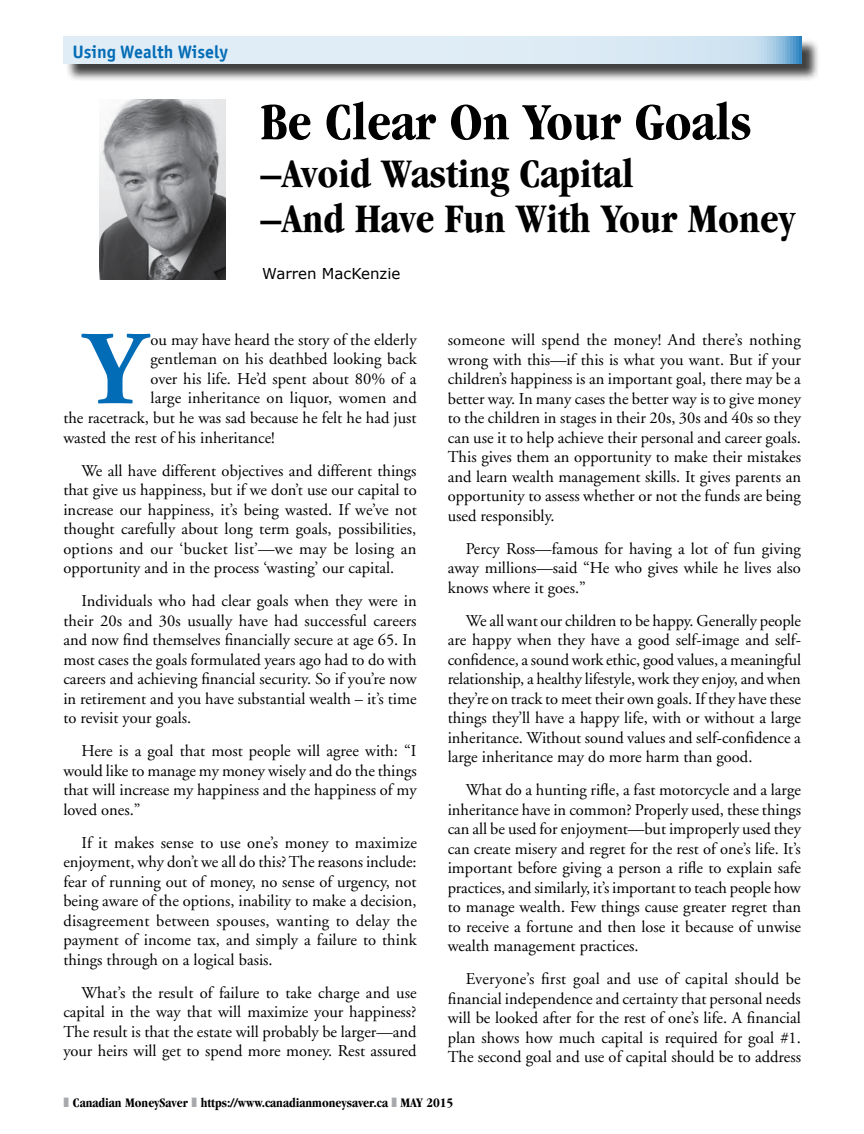
<style>
.page{position:relative;width:864px;height:1134px;background:#fff}
.page>*{position:absolute;margin:0;border:0;box-sizing:border-box;transform-origin:0 0}
.t1{font:700 104.7px "Adobe Garamond";color:#036cb6}
.t2{font:700 condensed 54px "Garamond";color:#000}
.t3{font:700 condensed 42px/45px "Garamond";color:#000}
.t4{font:700 18px "Officina Sans CTT";color:#036cb6}
.t5{font:16.5px/19.5px "Adobe Garamond";color:#000;text-align:justify}
.t6{font:15px "Verdana";color:#000}
.t7{font:700 condensed 13.5px "Garamond";color:#000}
</style>
<div class="page">
<div style="left:66px;top:39px;width:754px;height:43px;background:#000;opacity:.75"></div>
<svg style="left:63px;top:36px;width:738px;height:27px;background:#d8e8f3"></svg>
<img style="left:99px;top:99px;width:126px;height:180px">
<p class="t4" style="left:72px;top:42px;width:157px">Using Wealth Wisely</p>
<h2 class="t2" style="left:261px;top:91px;width:492px">Be Clear On Your Goals</h2>
<h3 class="t3" style="left:261px;top:151px;width:536px">–Avoid Wasting Capital<br>–And Have Fun With Your Money</h3>
<p class="t6" style="left:262px;top:264px;width:140px">Warren MacKenzie</p>
<h1 class="t1" style="left:84px;top:313px;width:62px">Y</h1>
<p class="t5" style="left:151px;top:330px;width:268px">ou may have heard the story of the elderly</p>
<p class="t5" style="left:151px;top:350px;width:268px">gentleman on his deathbed looking back</p>
<p class="t5" style="left:151px;top:369px;width:267px">over his life. He’d spent about 80% of a</p>
<p class="t5" style="left:151px;top:389px;width:268px">large inheritance on liquor, women and</p>
<p class="t5" style="left:63px;top:408px;width:355px">the racetrack, but he was sad because he felt he had just</p>
<p class="t5" style="left:63px;top:428px;width:213px">wasted the rest of his inheritance!</p>
<p class="t5" style="left:63px;top:461px;width:355px;text-indent:18px">We all have different objectives and different things that give us happiness, but if we don’t use our capital to increase our happiness, it’s being wasted. If we’ve not thought carefully about long term goals, possibilities, options and our ‘bucket list’—we may be losing an opportunity and in the process ‘wasting’ our capital.</p>
<p class="t5" style="left:63px;top:592px;width:355px;text-indent:18px">Individuals who had clear goals when they were in their 20s and 30s usually have had successful careers and now find themselves financially secure at age 65. In most cases the goals formulated years ago had to do with careers and achieving financial security. So if you’re now in retirement and you have substantial wealth – it’s time to revisit your goals.</p>
<p class="t5" style="left:63px;top:742px;width:355px;text-indent:18px">Here is a goal that most people will agree with: “I would like to manage my money wisely and do the things that will increase my happiness and the happiness of my loved ones.”</p>
<p class="t5" style="left:63px;top:833px;width:355px;text-indent:18px">If it makes sense to use one’s money to maximize enjoyment, why don’t we all do this? The reasons include: fear of running out of money, no sense of urgency, not being aware of the options, inability to make a decision, disagreement between spouses, wanting to delay the payment of income tax, and simply a failure to think things through on a logical basis.</p>
<p class="t5" style="left:63px;top:983px;width:355px;text-indent:18px">What’s the result of failure to take charge and use capital in the way that will maximize your happiness?<br>The result is that the estate will probably be larger—and your heirs will get to spend more money. Rest assured</p>
<p class="t5" style="left:448px;top:331px;width:355px">someone will spend the money! And there’s nothing wrong with this—if this is what you want. But if your children’s happiness is an important goal, there may be a better way. In many cases the better way is to give money to the children in stages in their 20s, 30s and 40s so they can use it to help achieve their personal and career goals.<br>This gives them an opportunity to make their mistakes and learn wealth management skills. It gives parents an opportunity to assess whether or not the funds are being used responsibly.</p>
<p class="t5" style="left:448px;top:539px;width:355px;text-indent:18px">Percy Ross—famous for having a lot of fun giving away millions—said “He who gives while he lives also knows where it goes.”</p>
<p class="t5" style="left:448px;top:611px;width:355px;text-indent:18px">We all want our children to be happy. Generally people are happy when they have a good self-image and self&shy;confidence, a sound work ethic, good values, a meaningful relationship, a healthy lifestyle, work they enjoy, and when they’re on track to meet their own goals. If they have these things they’ll have a happy life, with or without a large inheritance. Without sound values and self-confidence a large inheritance may do more harm than good.</p>
<p class="t5" style="left:448px;top:781px;width:355px;text-indent:18px">What do a hunting rifle, a fast motorcycle and a large inheritance have in common? Properly used, these things can all be used for enjoyment—but improperly used they can create misery and regret for the rest of one’s life. It’s important before giving a person a rifle to explain safe practices, and similarly, it’s important to teach people how to manage wealth. Few things cause greater regret than to receive a fortune and then lose it because of unwise wealth management practices.</p>
<p class="t5" style="left:448px;top:970px;width:355px;text-indent:18px">Everyone’s first goal and use of capital should be financial independence and certainty that personal needs will be looked after for the rest of one’s life. A financial plan shows how much capital is required for goal #1.<br>The second goal and use of capital should be to address</p>
<p class="t7" style="left:73px;top:1095px;width:382px">Canadian MoneySaver https://www.canadianmoneysaver.ca MAY 2015</p>
</div>
